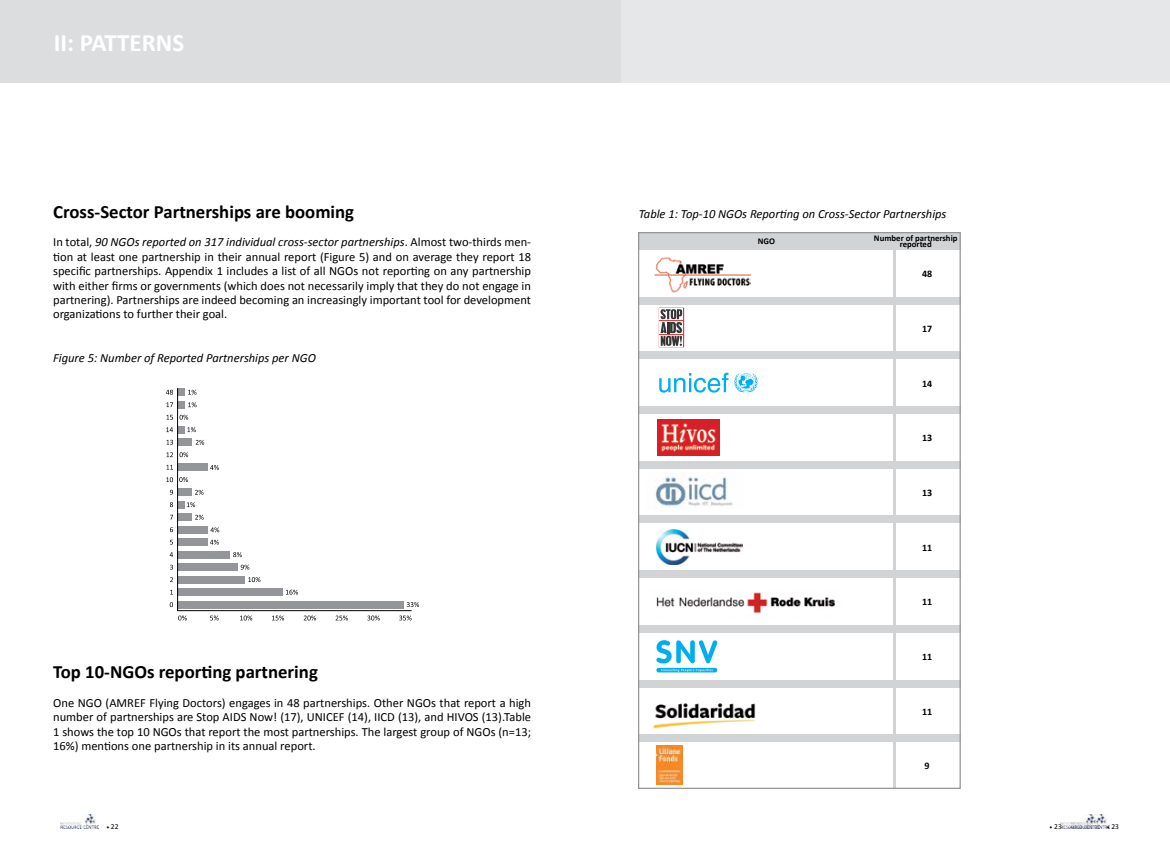
<style>
.page{position:relative;width:1170px;height:851px;background:#fff}
.page>*{position:absolute;margin:0;border:0;box-sizing:border-box;transform-origin:0 0}
.t1{font:700 25px "Calibri";color:#fff}
.t2{font:700 18.75px "Calibri";color:#000}
.t3{font:12.5px/14.4px "Calibri";color:#000;text-align:justify}
.t4{font:italic 12.5px "Calibri";color:#000}
.t5{font:700 10px "Calibri";color:#000}
.t6{font:700 8.75px/6.2px "Calibri";color:#000;text-align:center}
.t7{font:7.5px "Calibri";color:#000}
.s1{font-style:italic}
.s2{font-family:"Minion Pro"}
</style>
<div class="page">
<img style="left:60px;top:814px;width:39px;height:14px">
<img style="left:1099px;top:814px;width:10px;height:14px">
<img style="left:1060px;top:814px;width:39px;height:14px">
<div style="left:585px;top:0;width:584px;height:82px;background:#e6e7e8"></div>
<div style="left:638px;top:232px;width:322px;height:18px;background:#d1d3d4"></div>
<div style="left:639px;top:297px;width:321px;height:7px;background:#d1d3d4"></div>
<div style="left:639px;top:351px;width:321px;height:8px;background:#d1d3d4"></div>
<div style="left:639px;top:406px;width:321px;height:8px;background:#d1d3d4"></div>
<div style="left:639px;top:460px;width:321px;height:8px;background:#d1d3d4"></div>
<div style="left:639px;top:515px;width:321px;height:8px;background:#d1d3d4"></div>
<div style="left:639px;top:570px;width:321px;height:8px;background:#d1d3d4"></div>
<div style="left:639px;top:624px;width:321px;height:8px;background:#d1d3d4"></div>
<div style="left:639px;top:679px;width:321px;height:8px;background:#d1d3d4"></div>
<div style="left:639px;top:734px;width:321px;height:8px;background:#d1d3d4"></div>
<hr style="left:892px;top:232px;width:3px;height:556px;background:#d1d3d4">
<img style="left:654px;top:257px;width:96px;height:36px">
<div style="left:658px;top:307px;width:27px;height:41px;border:1px solid #fff"></div>
<div style="left:659px;top:308px;width:24px;height:11px;background:#fff"></div>
<div style="left:659px;top:335px;width:24px;height:11px;background:#fff"></div>
<div style="left:659px;top:321px;width:24px;height:13px;background:#fff"></div>
<svg style="left:660px;top:309px;width:22px;height:37px"></svg>
<svg style="left:734px;top:373px;width:23px;height:20px"></svg>
<svg style="left:659px;top:372px;width:69px;height:20px"></svg>
<img style="left:657px;top:419px;width:62px;height:36px">
<img style="left:654px;top:472px;width:79px;height:37px">
<img style="left:656px;top:529px;width:86px;height:35px">
<img style="left:656px;top:592px;width:179px;height:22px">
<svg style="left:656px;top:667px;width:61px;height:5px"></svg>
<svg style="left:656px;top:640px;width:61px;height:31px"></svg>
<img style="left:653px;top:703px;width:103px;height:26px">
<img style="left:656px;top:745px;width:26px;height:39px">
<div style="left:0;top:0;width:620px;height:82px;background:#dcddde"></div>
<svg style="left:166px;top:390px;width:7px;height:4px"></svg>
<svg style="left:412px;top:602px;width:7px;height:5px"></svg>
<svg style="left:166px;top:402px;width:7px;height:5px"></svg>
<svg style="left:166px;top:415px;width:7px;height:4px"></svg>
<svg style="left:166px;top:427px;width:7px;height:5px"></svg>
<svg style="left:166px;top:439px;width:7px;height:5px"></svg>
<svg style="left:166px;top:452px;width:7px;height:5px"></svg>
<svg style="left:166px;top:464px;width:7px;height:5px"></svg>
<svg style="left:166px;top:477px;width:7px;height:5px"></svg>
<svg style="left:170px;top:489px;width:3px;height:5px"></svg>
<svg style="left:170px;top:502px;width:3px;height:5px"></svg>
<svg style="left:170px;top:514px;width:3px;height:5px"></svg>
<svg style="left:170px;top:527px;width:3px;height:5px"></svg>
<svg style="left:170px;top:539px;width:3px;height:5px"></svg>
<svg style="left:170px;top:552px;width:3px;height:5px"></svg>
<svg style="left:170px;top:564px;width:3px;height:5px"></svg>
<svg style="left:170px;top:577px;width:3px;height:5px"></svg>
<svg style="left:170px;top:602px;width:3px;height:5px"></svg>
<svg style="left:177px;top:388px;width:235px;height:223px"></svg>
<svg style="left:367px;top:615px;width:13px;height:5px"></svg>
<svg style="left:399px;top:615px;width:12px;height:5px"></svg>
<svg style="left:272px;top:615px;width:12px;height:5px"></svg>
<svg style="left:304px;top:615px;width:12px;height:5px"></svg>
<svg style="left:335px;top:615px;width:13px;height:5px"></svg>
<svg style="left:240px;top:615px;width:12px;height:5px"></svg>
<svg style="left:210px;top:615px;width:9px;height:5px"></svg>
<svg style="left:178px;top:615px;width:9px;height:5px"></svg>
<h1 class="t1" style="left:54px;top:26px;width:132px">II: PATTERNS</h1>
<h2 class="t2" style="left:53px;top:199px;width:302px">Cross-Sector Partnerships are booming</h2>
<p class="t3" style="left:53px;top:235px;width:479px">In total, <span class="s1">90 NGOs reported on 317 individual cross-sector partnerships</span>. Almost two-thirds men&shy;tion at least one partnership in their annual report (Figure 5) and on average they report 18 specific partnerships. Appendix 1 includes a list of all NGOs not reporting on any partnership with either firms or governments (which does not necessarily imply that they do not engage in partnering). Partnerships are indeed becoming an increasingly important tool for development organizations to further their goal.</p>
<p class="t4" style="left:53px;top:349px;width:264px">Figure 5: Number of Reported Partnerships per NGO</p>
<h2 class="t2" style="left:53px;top:659px;width:266px">Top 10-NGOs reporting partnering</h2>
<p class="t3" style="left:53px;top:695px;width:479px">One NGO (AMREF Flying Doctors) engages in 48 partnerships. Other NGOs that report a high number of partnerships are Stop AIDS Now! (17), UNICEF (14), IICD (13), and HIVOS (13).Table 1 shows the top 10 NGOs that report the most partnerships. The largest group of NGOs (n=13; 16%) mentions one partnership in its annual report.</p>
<p class="t4" style="left:639px;top:205px;width:309px">Table 1: Top-10 NGOs Reporting on Cross-Sector Partnerships</p>
<p class="t6" style="left:757px;top:238px;width:19px">NGO</p>
<p class="t5" style="left:922px;top:267px;width:12px">48</p>
<p class="t6" style="left:873px;top:235px;width:85px">Number of partnership reported</p>
<p class="t5" style="left:922px;top:322px;width:12px">17</p>
<p class="t5" style="left:922px;top:377px;width:12px">14</p>
<p class="t5" style="left:922px;top:431px;width:12px">13</p>
<p class="t5" style="left:922px;top:486px;width:12px">13</p>
<p class="t5" style="left:922px;top:540px;width:12px">11</p>
<p class="t5" style="left:922px;top:595px;width:12px">11</p>
<p class="t5" style="left:922px;top:650px;width:12px">11</p>
<p class="t5" style="left:922px;top:704px;width:12px">11</p>
<p class="t5" style="left:924px;top:759px;width:7px">9</p>
<p class="t7" style="left:106px;top:821px;width:14px"><span class="s2">•</span> 22</p>
<p class="t7" style="left:1049px;top:821px;width:14px"><span class="s2">•</span> 23</p>
<p class="t7" style="left:1106px;top:821px;width:14px"><span class="s2">•</span> 23</p>
</div>
